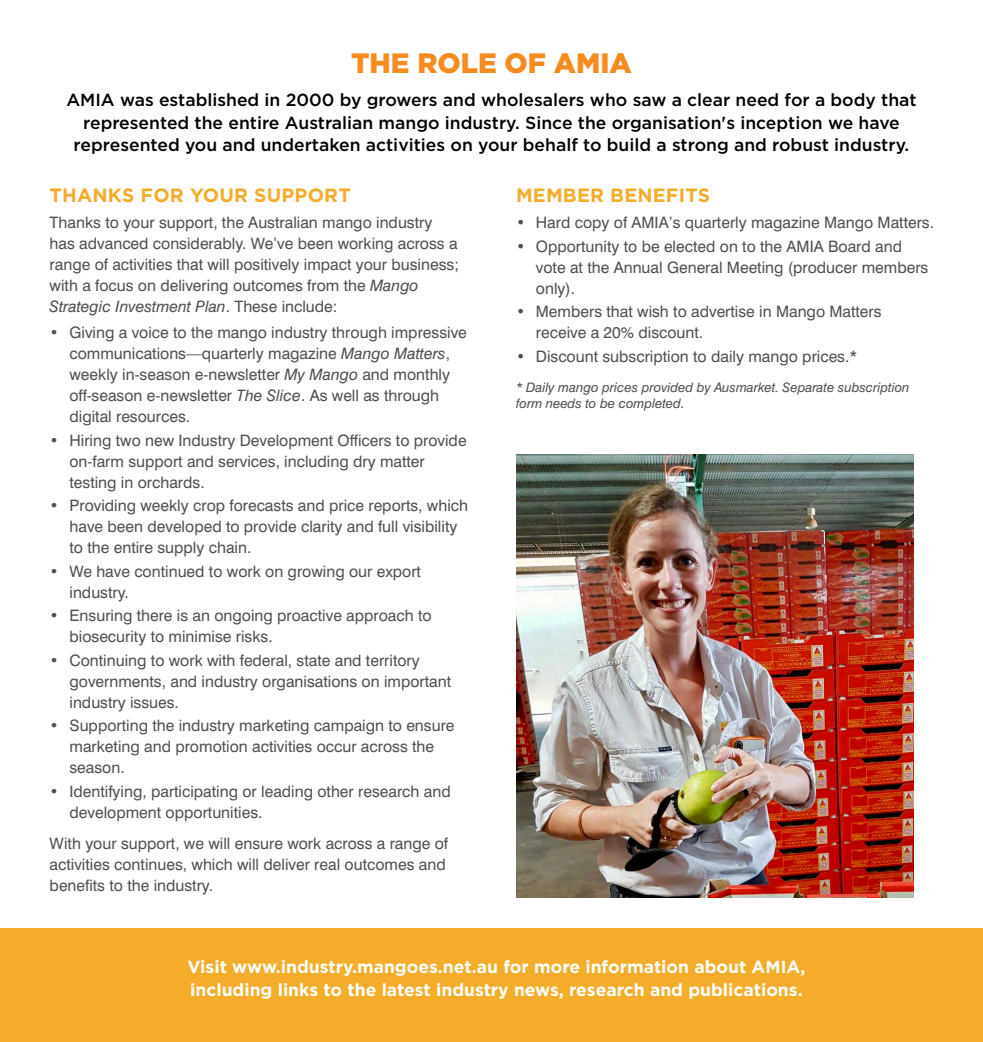
<style>
.page{position:relative;width:983px;height:1042px;background:#fff}
.page>*{position:absolute;margin:0;border:0;box-sizing:border-box;transform-origin:0 0}
.t1{font:900 28px "Gotham";color:#f68b1f}
.t2{font:700 19.25px "Gotham";letter-spacing:.01em;color:#f5ac2b}
.t3{font:500 17.5px/22.8px "Gotham";color:#000;text-align:center}
.t4{font:700 17.5px/22.8px "Gotham";color:#fff}
.t5{font:15.75px/21px "Swiss 721 BT";color:#4f4f51}
.t6{font:italic 13.12px/15.8px "Swiss 721 BT";color:#4f4f51}
.s1{font-style:italic}
</style>
<div class="page">
<img style="left:516px;top:454px;width:397px;height:443px">
<div style="left:0;top:928px;width:982px;height:114px;background:#f5ac2b"></div>
<h1 class="t1" style="left:351px;top:47px;width:282px">THE ROLE OF AMIA</h1>
<p class="t3" style="left:66px;top:88px;width:851px">AMIA was established in 2000 by growers and wholesalers who saw a clear need for a body that represented the entire Australian mango industry. Since the organisation's inception we have represented you and undertaken activities on your behalf to build a strong and robust industry.</p>
<p class="t2" style="left:516px;top:184px;width:196px">MEMBER BENEFITS</p>
<p class="t5" style="left:516px;top:212px;width:419px">• Hard copy of AMIA’s quarterly magazine Mango Matters.</p>
<p class="t5" style="left:535px;top:236px;width:394px;text-indent:-20px">• Opportunity to be elected on to the AMIA Board and vote at the Annual General Meeting (producer members only).</p>
<p class="t5" style="left:535px;top:301px;width:347px;text-indent:-20px">• Members that wish to advertise in Mango Matters receive a 20% discount.</p>
<p class="t5" style="left:516px;top:346px;width:343px">• Discount subscription to daily mango prices.*</p>
<p class="t6" style="left:516px;top:380px;width:395px">* Daily mango prices provided by Ausmarket. Separate subscription form needs to be completed.</p>
<p class="t2" style="left:50px;top:184px;width:302px">THANKS FOR YOUR SUPPORT</p>
<p class="t5" style="left:50px;top:212px;width:411px">Thanks to your support, the Australian mango industry has advanced considerably. We’ve been working across a range of activities that will positively impact your business; with a focus on delivering outcomes from the <span class="s1">Mango Strategic Investment Plan</span>. These include:</p>
<p class="t5" style="left:69px;top:322px;width:399px;text-indent:-20px">• Giving a voice to the mango industry through impressive communications—quarterly magazine <span class="s1">Mango Matters</span>, weekly in-season e-newsletter <span class="s1">My Mango</span> and monthly off-season e-newsletter <span class="s1">The Slice</span>. As well as through digital resources.</p>
<p class="t5" style="left:69px;top:430px;width:398px;text-indent:-20px">• Hiring two new Industry Development Officers to provide on-farm support and services, including dry matter testing in orchards.</p>
<p class="t5" style="left:69px;top:495px;width:400px;text-indent:-20px">• Providing weekly crop forecasts and price reports, which have been developed to provide clarity and full visibility to the entire supply chain.</p>
<p class="t5" style="left:69px;top:561px;width:353px;text-indent:-20px">• We have continued to work on growing our export industry.</p>
<p class="t5" style="left:69px;top:605px;width:363px;text-indent:-20px">• Ensuring there is an ongoing proactive approach to biosecurity to minimise risks.</p>
<p class="t5" style="left:69px;top:649px;width:383px;text-indent:-20px">• Continuing to work with federal, state and territory governments, and industry organisations on important industry issues.</p>
<p class="t5" style="left:69px;top:715px;width:386px;text-indent:-20px">• Supporting the industry marketing campaign to ensure marketing and promotion activities occur across the season.</p>
<p class="t5" style="left:69px;top:780px;width:382px;text-indent:-20px">• Identifying, participating or leading other research and development opportunities.</p>
<p class="t5" style="left:50px;top:832px;width:400px">With your support, we will ensure work across a range of activities continues, which will deliver real outcomes and benefits to the industry.</p>
<p class="t4" style="left:187px;top:955px;width:619px">Visit www.industry.mangoes.net.au for more information about AMIA, including links to the latest industry news, research and publications.</p>
</div>
